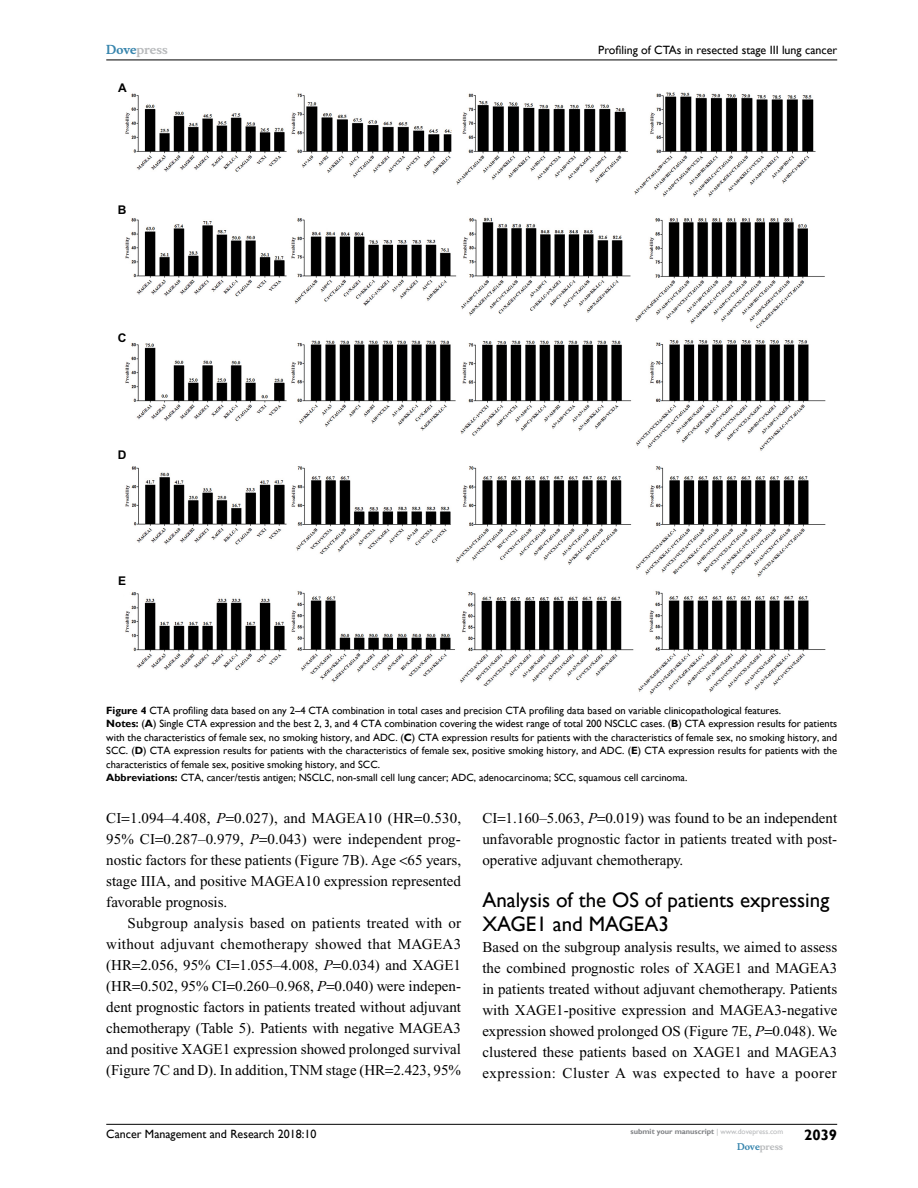
<style>
.page{position:relative;width:918px;height:1188px;background:#fff}
.page>*{position:absolute;margin:0;border:0;box-sizing:border-box;transform-origin:0 0}
.t1{font:21px/24px "Gill Sans";color:#000}
.t2{font:15px/21px "Times New Roman";color:#000;text-align:justify}
.t3{font:700 15px "Gill Sans";color:#000}
.t4{font:12px "Gill Sans";color:#000}
.t5{font:700 12px "Musee";color:#b8babc}
.t6{font:700 12px "Arial";color:#000}
.t7{font:10.5px/13.5px "Gill Sans";color:#000}
.t8{font:700 9px "Musee";color:#b8babc}
.t9{font:700 7.5px "Gill Sans";color:#808285}
.s1{color:#3785ad}
.s2{font-weight:700}
.s3{font-style:italic}
.s4{font-weight:400;color:#b8babc}
</style>
<div class="page">
<hr style="left:106px;top:1124px;width:731px;height:1px;background:#000">
<hr style="left:106px;top:60px;width:731px;height:1px;background:#000">
<img style="left:125px;top:92px;width:701px;height:603px">
<p class="t5" style="left:106px;top:43px;width:63px"><span class="s1">Dove</span>press</p>
<p class="t6" style="left:118px;top:79px;width:10px">A</p>
<p class="t6" style="left:118px;top:202px;width:10px">B</p>
<p class="t6" style="left:118px;top:329px;width:10px">C</p>
<p class="t6" style="left:118px;top:446px;width:10px">D</p>
<p class="t6" style="left:118px;top:572px;width:10px">E</p>
<p class="t4" style="left:598px;top:43px;width:240px">Profiling of CTAs in resected stage III lung cancer</p>
<p class="t7" style="left:106px;top:703px;width:732px"><span class="s2">Figure 4</span> CTA profiling data based on any 2–4 CTA combination in total cases and precision CTA profiling data based on variable clinicopathological features.<br><span class="s2">Notes:</span> (<span class="s2">A</span>) Single CTA expression and the best 2, 3, and 4 CTA combination covering the widest range of total 200 NSCLC cases. (<span class="s2">B</span>) CTA expression results for patients with the characteristics of female sex, no smoking history, and ADC. (<span class="s2">C</span>) CTA expression results for patients with the characteristics of female sex, no smoking history, and SCC. (<span class="s2">D</span>) CTA expression results for patients with the characteristics of female sex, positive smoking history, and ADC. (<span class="s2">E</span>) CTA expression results for patients with the characteristics of female sex, positive smoking history, and SCC.<br><span class="s2">Abbreviations:</span> CTA, cancer/testis antigen; NSCLC, non-small cell lung cancer; ADC, adenocarcinoma; SCC, squamous cell carcinoma.</p>
<p class="t2" style="left:106px;top:808px;width:356px">CI 1.094–4.408, <span class="s3">P</span> 0.027), and MAGEA10 (HR 0.530, 95% CI 0.287–0.979, <span class="s3">P</span> 0.043) were independent prog&shy;nostic factors for these patients (Figure 7B). Age 65 years, stage IIIA, and positive MAGEA10 expression represented favorable prognosis.</p>
<p class="t2" style="left:106px;top:913px;width:357px;text-indent:21px">Subgroup analysis based on patients treated with or without adjuvant chemotherapy showed that MAGEA3 (HR 2.056, 95% CI 1.055–4.008, <span class="s3">P</span> 0.034) and XAGE1 (HR 0.502, 95% CI 0.260–0.968, <span class="s3">P</span> 0.040) were indepen&shy;dent prognostic factors in patients treated without adjuvant chemotherapy (Table 5). Patients with negative MAGEA3 and positive XAGE1 expression showed prolonged survival (Figure 7C and D). In addition, TNM stage (HR 2.423, 95%</p>
<p class="t2" style="left:482px;top:808px;width:356px">CI 1.160–5.063, <span class="s3">P</span> 0.019) was found to be an independent unfavorable prognostic factor in patients treated with post&shy;operative adjuvant chemotherapy.</p>
<h1 class="t1" style="left:482px;top:889px;width:348px">Analysis of the OS of patients expressing<br>XAGE</h1>
<h1 class="t1" style="left:536px;top:913px;width:84px">1 and MAGEA</h1>
<h1 class="t1" style="left:658px;top:913px;width:12px">3</h1>
<p class="t2" style="left:482px;top:937px;width:357px">Based on the subgroup analysis results, we aimed to assess the combined prognostic roles of XAGE1 and MAGEA3 in patients treated without adjuvant chemotherapy. Patients with XAGE1-positive expression and MAGEA3-negative expression showed prolonged OS (Figure 7E, <span class="s3">P</span> 0.048). We clustered these patients based on XAGE1 and MAGEA3 expression: Cluster A was expected to have a poorer</p>
<p class="t4" style="left:106px;top:1127px;width:212px">Cancer Management and Research 2018:10</p>
<p class="t9" style="left:631px;top:1127px;width:154px">submit your manuscript <span class="s4">| www.dovepress.com</span></p>
<p class="t8" style="left:737px;top:1141px;width:48px"><span class="s1">Dove</span>press</p>
<p class="t3" style="left:804px;top:1126px;width:35px">2039</p>
</div>
